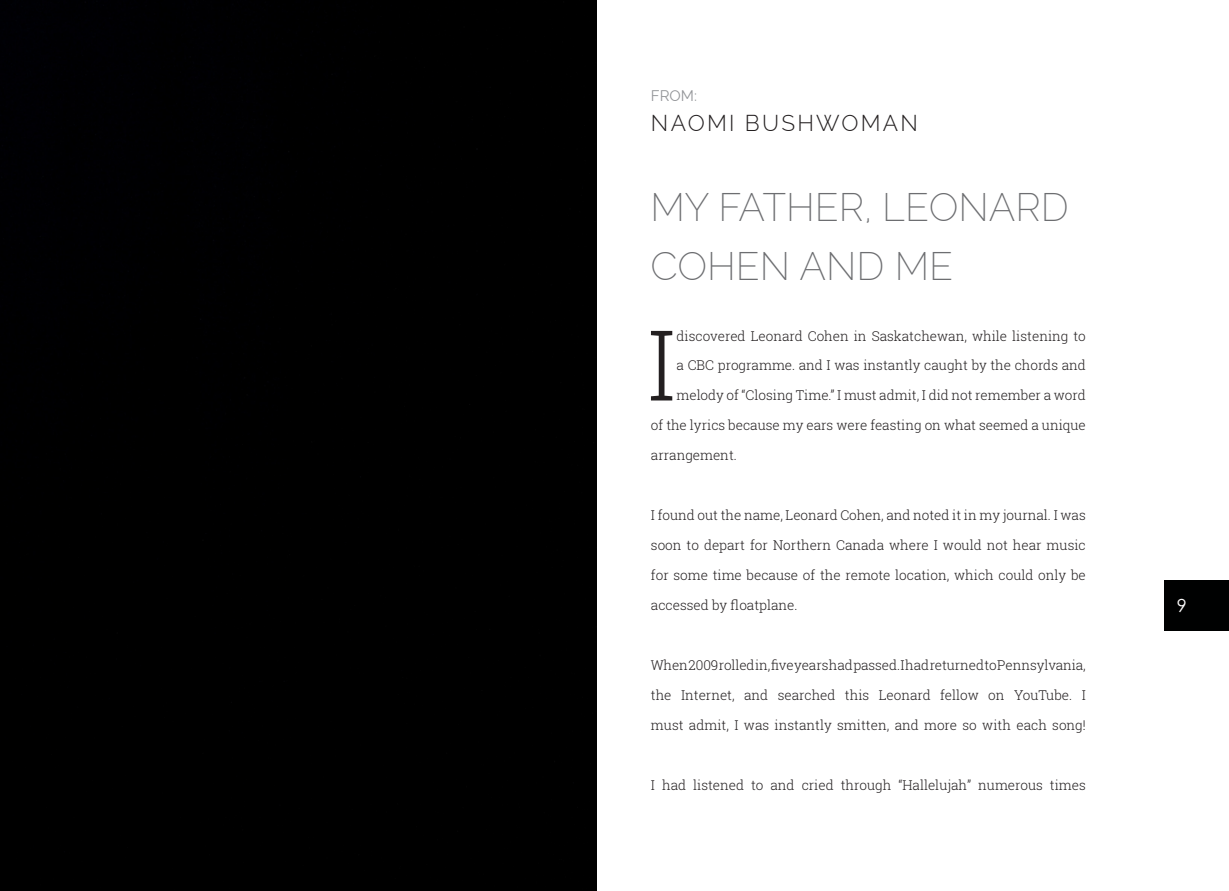
<style>
.page{position:relative;width:1229px;height:891px;background:#fff}
.page>*{position:absolute;margin:0;border:0;box-sizing:border-box;transform-origin:0 0}
.t1{font:300 97.95px "Roboto Slab";color:#231f20}
.t2{font:200 39px/60px "Raleway";color:#6d6e71}
.t3{font:300 22.5px "Raleway";letter-spacing:.1em;color:#231f20}
.t4{font:18px "Century Gothic";color:#fff}
.t5{font:15px "Raleway";color:#939598}
.t6{font:300 13.5px "Roboto Slab";color:#231f20}
</style>
<div class="page">
<div style="left:0;top:0;width:597px;height:891px;background:#000"></div>
<div style="left:1163px;top:580px;width:65px;height:52px;background:#000101"></div>
<p class="t5" style="left:651px;top:87px;width:48px">FROM:</p>
<h3 class="t3" style="left:651px;top:109px;width:268px">NAOMI BUSHWOMAN</h3>
<h2 class="t2" style="left:650px;top:177px;width:420px">MY FATHER, LEONARD<br>COHEN AND ME</h2>
<h1 class="t1" style="left:646px;top:298px;width:31px">I</h1>
<p class="t6" style="left:676px;top:326px;width:411px">discovered Leonard Cohen in Saskatchewan, while listening to</p>
<p class="t6" style="left:676px;top:356px;width:411px">a CBC programme. and I was instantly caught by the chords and</p>
<p class="t6" style="left:676px;top:386px;width:411px">melody of “Closing Time.” I must admit, I did not remember a word</p>
<p class="t6" style="left:651px;top:416px;width:436px">of the lyrics because my ears were feasting on what seemed a unique</p>
<p class="t6" style="left:651px;top:446px;width:87px">arrangement.</p>
<p class="t6" style="left:651px;top:506px;width:436px">I found out the name, Leonard Cohen, and noted it in my journal. I was</p>
<p class="t6" style="left:651px;top:536px;width:436px">soon to depart for Northern Canada where I would not hear music</p>
<p class="t6" style="left:651px;top:566px;width:436px">for some time because of the remote location, which could only be</p>
<p class="t6" style="left:651px;top:596px;width:148px">accessed by floatplane.</p>
<p class="t6" style="left:651px;top:656px;width:436px">When 2009 rolled in, five years had passed. I had returned to Pennsylvania,</p>
<p class="t6" style="left:651px;top:686px;width:436px">the Internet, and searched this Leonard fellow on YouTube. I</p>
<p class="t6" style="left:651px;top:716px;width:436px">must admit, I was instantly smitten, and more so with each song!</p>
<p class="t6" style="left:651px;top:776px;width:436px">I had listened to and cried through “Hallelujah” numerous times</p>
<h3 class="t4" style="left:1176px;top:595px;width:11px">9</h3>
</div>
